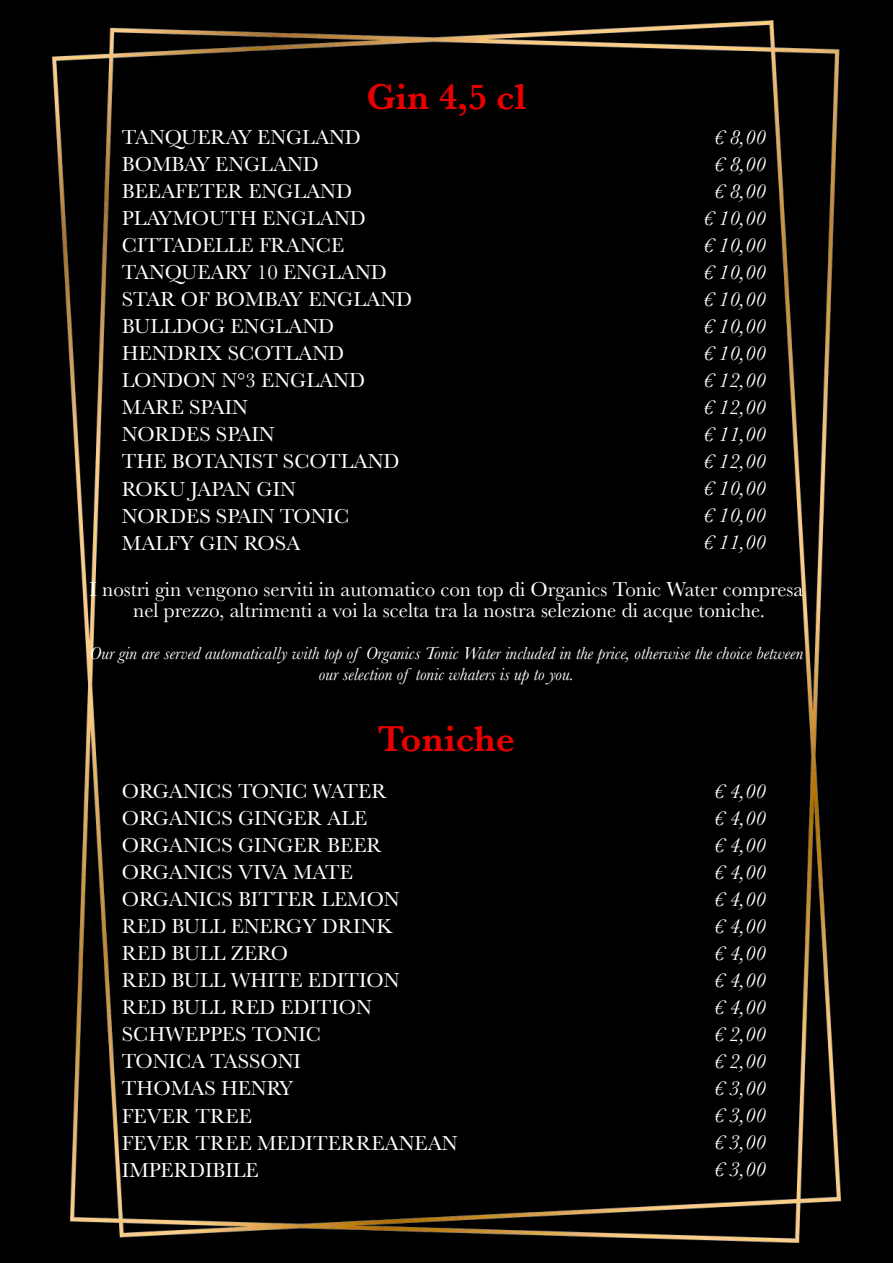
<style>
.page{position:relative;width:893px;height:1263px;background:#000}
.page>*{position:absolute;margin:0;border:0;box-sizing:border-box;transform-origin:0 0}
.t1{font:600 37.5px "Baskerville";color:#e90000}
.t2{font:21px/27px "Baskerville";color:#fff}
.t3{font:italic 21px/27px "Baskerville";color:#fff;text-align:center}
.t4{font:italic 18px/21px "Baskerville";color:#fff;text-align:center}
</style>
<div class="page">
<img style="left:53px;top:21px;width:787px;height:1221px">
<h1 class="t1" style="left:367px;top:70px;width:161px">Gin 4,5 cl</h1>
<p class="t2" style="left:122px;top:124px;width:292px">TANQUERAY ENGLAND<br>BOMBAY ENGLAND<br>BEEAFETER ENGLAND<br>PLAYMOUTH ENGLAND<br>CITTADELLE FRANCE<br>TANQUEARY 10 ENGLAND<br>STAR OF BOMBAY ENGLAND<br>BULLDOG ENGLAND<br>HENDRIX SCOTLAND<br>LONDON N°3 ENGLAND<br>MARE SPAIN<br>NORDES SPAIN<br>THE BOTANIST SCOTLAND<br>ROKU JAPAN GIN<br>NORDES SPAIN TONIC<br>MALFY GIN ROSA</p>
<p class="t3" style="left:703px;top:124px;width:64px">€ 8,00 € 8,00 € 8,00 € 10,00 € 10,00 € 10,00 € 10,00 € 10,00 € 10,00 € 12,00 € 12,00 € 11,00 € 12,00 € 10,00 € 10,00 € 11,00</p>
<p class="t2" style="left:89px;top:579px;width:715px;line-height:21px;text-align:center">I nostri gin vengono serviti in automatico con top di Organics Tonic Water compresa nel prezzo, altrimenti a voi la scelta tra la nostra selezione di acque toniche.</p>
<p class="t4" style="left:90px;top:643px;width:715px">Our gin are served automatically with top of Organics Tonic Water included in the price, otherwise the choice between our selection of tonic whaters is up to you.</p>
<h1 class="t1" style="left:378px;top:712px;width:139px">Toniche</h1>
<p class="t2" style="left:122px;top:778px;width:337px">ORGANICS TONIC WATER<br>ORGANICS GINGER ALE<br>ORGANICS GINGER BEER<br>ORGANICS VIVA MATE<br>ORGANICS BITTER LEMON<br>RED BULL ENERGY DRINK<br>RED BULL ZERO<br>RED BULL WHITE EDITION<br>RED BULL RED EDITION<br>SCHWEPPES TONIC<br>TONICA TASSONI<br>THOMAS HENRY<br>FEVER TREE<br>FEVER TREE MEDITERREANEAN<br>IMPERDIBILE</p>
<p class="t3" style="left:714px;top:778px;width:54px;text-align:justify">€ 4,00 € 4,00 € 4,00 € 4,00 € 4,00 € 4,00 € 4,00 € 4,00 € 4,00 € 2,00 € 2,00 € 3,00 € 3,00 € 3,00 € 3,00</p>
</div>
